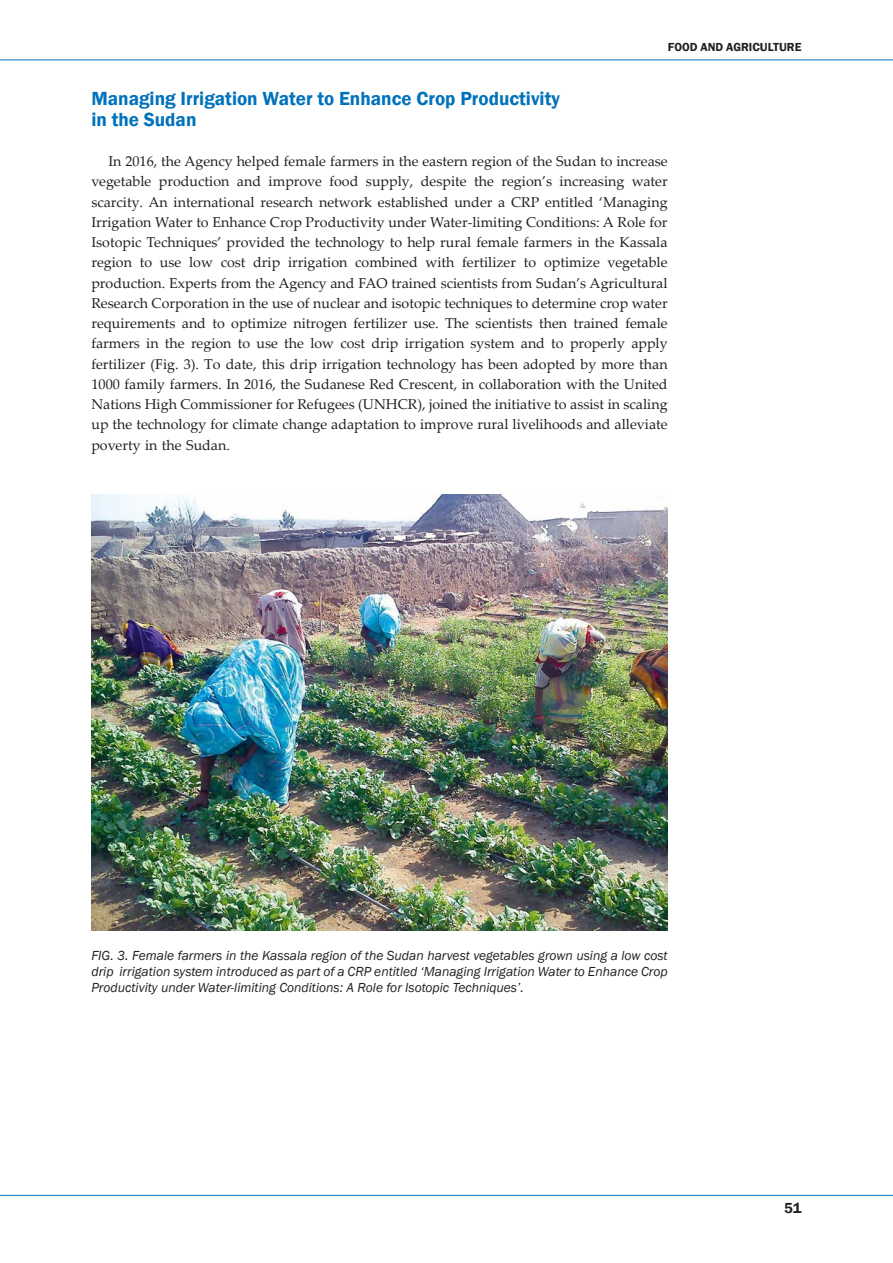
<style>
.page{position:relative;width:893px;height:1263px;background:#fff}
.page>*{position:absolute;margin:0;border:0;box-sizing:border-box;transform-origin:0 0}
._02_Title{font:600 19.5px/20.2px "Franklin Gothic";color:#0072bc}
.t1{font:600 15px "Franklin Gothic";color:#231f20}
._04_Body_text{font:14.25px/20.2px "Palatino Linotype";color:#231f20;text-align:justify}
._07_Fig_Capiton{font:italic 13.5px/16.2px "Franklin Gothic";color:#231f20;text-align:justify}
.t2{font:600 12px "Franklin Gothic";color:#231f20}
</style>
<div class="page">
<hr style="left:0;top:60px;width:893px;height:1px;background:#0072bc">
<hr style="left:0;top:1195px;width:893px;height:1px;background:#0072bc">
<img style="left:91px;top:494px;width:577px;height:436px">
<p class="t2" style="left:668px;top:40px;width:15px">Food</p>
<p class="t2" style="left:700px;top:40px;width:9px">and</p>
<p class="t2" style="left:726px;top:40px;width:13px">Agriculture</p>
<p class="_02_Title" style="left:91px;top:89px;width:470px">Managing Irrigation Water to Enhance Crop Productivity in the Sudan</p>
<p class="_04_Body_text" style="left:91px;top:151px;width:578px;text-indent:17px">In 2016, the Agency helped female farmers in the eastern region of the Sudan to increase vegetable production and improve food supply, despite the region’s increasing water scarcity. An international research network established under a CRP entitled ‘Managing Irrigation Water to Enhance Crop Productivity under Water-limiting Conditions: A Role for Isotopic Techniques’ provided the technology to help rural female farmers in the Kassala region to use low cost drip irrigation combined with fertilizer to optimize vegetable production. Experts from the Agency and FAO trained scientists from Sudan’s Agricultural Research Corporation in the use of nuclear and isotopic techniques to determine crop water requirements and to optimize nitrogen fertilizer use. The scientists then trained female farmers in the region to use the low cost drip irrigation system and to properly apply fertilizer (Fig. 3). To date, this drip irrigation technology has been adopted by more than 1000 family farmers. In 2016, the Sudanese Red Crescent, in collaboration with the United Nations High Commissioner for Refugees (UNHCR), joined the initiative to assist in scaling up the technology for climate change adaptation to improve rural livelihoods and alleviate poverty in the Sudan.</p>
<p class="_07_Fig_Capiton" style="left:91px;top:947px;width:578px">FIG. 3. Female farmers in the Kassala region of the Sudan harvest vegetables grown using a low cost drip irrigation system introduced as part of a CRP entitled ‘Managing Irrigation Water to Enhance Crop Productivity under Water-limiting Conditions: A Role for Isotopic Techniques’.</p>
<p class="t1" style="left:784px;top:1199px;width:19px">51</p>
</div>
